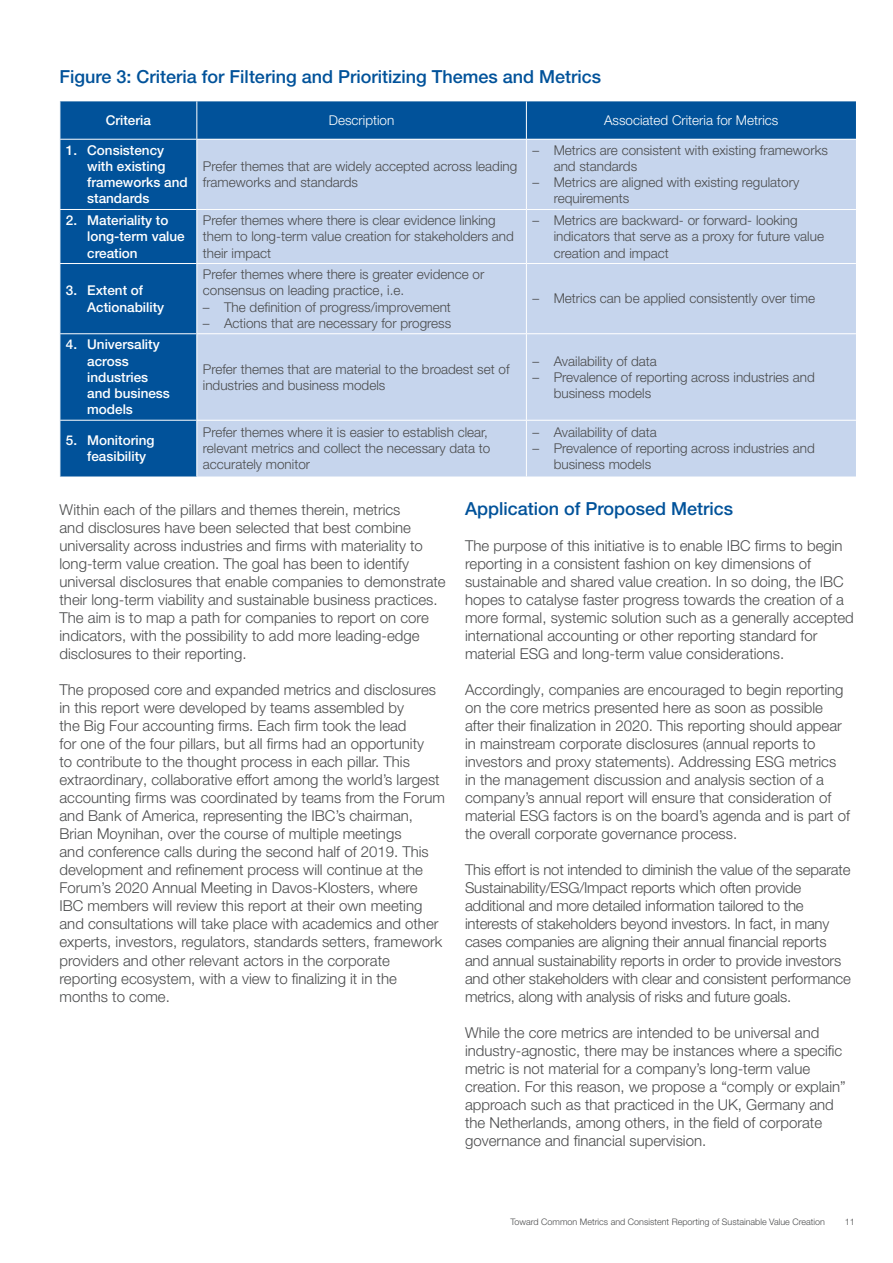
<style>
.page{position:relative;width:893px;height:1263px;background:#fff}
.page>*{position:absolute;margin:0;border:0;box-sizing:border-box;transform-origin:0 0}
.t1{font:500 18px "Helvetica Neue LT Pro";color:#01529a}
.t2{font:300 15px/18px "Helvetica Neue LT Pro";color:#4b4c4d}
.t3{font:300 13.5px/16.2px "Helvetica Neue LT Pro";color:#4b4c4d}
.t4{font:500 13.5px/16.2px "Helvetica Neue LT Pro";color:#fff}
.t5{font:300 13.5px "Helvetica Neue LT Pro";color:#fff}
.t6{font:300 9px "Helvetica Neue LT Pro";color:#4b4c4d}
</style>
<div class="page">
<div style="left:61px;top:101px;width:795px;height:375px;background:#01529a"></div>
<div style="left:197px;top:140px;width:659px;height:336px;background:#c6d5ed"></div>
<div style="left:197px;top:334px;width:659px;height:86px;background:#c6d5ed"></div>
<hr style="left:60px;top:139px;width:137px;height:1px;background:#fff">
<hr style="left:60px;top:209px;width:137px;height:1px;background:#fff">
<hr style="left:60px;top:263px;width:137px;height:1px;background:#fff">
<hr style="left:60px;top:333px;width:137px;height:1px;background:#fff">
<hr style="left:60px;top:420px;width:137px;height:1px;background:#fff">
<hr style="left:526px;top:101px;width:1px;height:38px;background:#fff">
<hr style="left:197px;top:139px;width:329px;height:1px;background:#fff">
<hr style="left:526px;top:139px;width:330px;height:1px;background:#fff">
<hr style="left:526px;top:140px;width:1px;height:69px;background:#fff">
<hr style="left:197px;top:209px;width:329px;height:1px;background:#fff">
<hr style="left:526px;top:209px;width:330px;height:1px;background:#fff">
<hr style="left:526px;top:210px;width:1px;height:53px;background:#fff">
<hr style="left:197px;top:263px;width:329px;height:1px;background:#fff">
<hr style="left:526px;top:263px;width:330px;height:1px;background:#fff">
<hr style="left:526px;top:264px;width:1px;height:69px;background:#fff">
<hr style="left:196px;top:334px;width:1px;height:86px;background:#fff">
<hr style="left:526px;top:421px;width:1px;height:55px;background:#fff">
<hr style="left:197px;top:333px;width:329px;height:1px;background:#fff">
<hr style="left:526px;top:333px;width:330px;height:1px;background:#fff">
<hr style="left:526px;top:334px;width:1px;height:86px;background:#fff">
<hr style="left:197px;top:420px;width:329px;height:1px;background:#fff">
<hr style="left:526px;top:420px;width:330px;height:1px;background:#fff">
<hr style="left:196px;top:101px;width:1px;height:38px;background:#fff">
<hr style="left:196px;top:140px;width:1px;height:69px;background:#fff">
<hr style="left:196px;top:210px;width:1px;height:53px;background:#fff">
<hr style="left:196px;top:264px;width:1px;height:69px;background:#fff">
<hr style="left:196px;top:421px;width:1px;height:55px;background:#fff">
<p class="t1" style="left:60px;top:66px;width:543px">Figure 3: Criteria for Filtering and Prioritizing Themes and Metrics</p>
<p class="t4" style="left:106px;top:112px;width:47px">Criteria</p>
<p class="t5" style="left:329px;top:112px;width:67px">Description</p>
<p class="t5" style="left:604px;top:112px;width:176px">Associated Criteria for Metrics</p>
<p class="t4" style="left:87px;top:142px;width:102px;text-indent:-21px">1. Consistency with existing frameworks and standards</p>
<p class="t3" style="left:554px;top:142px;width:276px;text-indent:-21px">– Metrics are consistent with existing frameworks and standards</p>
<p class="t3" style="left:554px;top:174px;width:247px;text-indent:-21px">– Metrics are aligned with existing regulatory requirements</p>
<p class="t3" style="left:203px;top:158px;width:316px">Prefer themes that are widely accepted across leading frameworks and standards</p>
<p class="t4" style="left:87px;top:212px;width:99px;text-indent:-21px">2. Materiality to long-term value creation</p>
<p class="t3" style="left:203px;top:212px;width:313px">Prefer themes where there is clear evidence linking them to long-term value creation for stakeholders and their impact</p>
<p class="t3" style="left:554px;top:212px;width:272px;text-indent:-21px">– Metrics are backward- or forward- looking indicators that serve as a proxy for future value creation and impact</p>
<p class="t4" style="left:87px;top:282px;width:79px;text-indent:-21px">3. Extent of<br>Actionability</p>
<p class="t3" style="left:203px;top:266px;width:283px">Prefer themes where there is greater evidence or consensus on leading practice, i.e.</p>
<p class="t3" style="left:203px;top:298px;width:250px">– The definition of progress/improvement</p>
<p class="t3" style="left:203px;top:315px;width:250px">– Actions that are necessary for progress</p>
<p class="t3" style="left:532px;top:290px;width:284px">– Metrics can be applied consistently over time</p>
<p class="t4" style="left:87px;top:336px;width:84px;text-indent:-21px">4. Universality across industries and business models</p>
<p class="t3" style="left:203px;top:360px;width:308px">Prefer themes that are material to the broadest set of industries and business models</p>
<p class="t3" style="left:532px;top:352px;width:126px">– Availability of data</p>
<p class="t3" style="left:554px;top:369px;width:263px;text-indent:-21px">– Prevalence of reporting across industries and business models</p>
<p class="t4" style="left:87px;top:432px;width:69px;text-indent:-21px">5. Monitoring feasibility</p>
<p class="t3" style="left:203px;top:424px;width:289px">Prefer themes where it is easier to establish clear, relevant metrics and collect the necessary data to accurately monitor</p>
<p class="t3" style="left:532px;top:424px;width:126px">– Availability of data</p>
<p class="t3" style="left:554px;top:440px;width:263px;text-indent:-21px">– Prevalence of reporting across industries and business models</p>
<p class="t2" style="left:60px;top:501px;width:388px">Within each of the pillars and themes therein, metrics<br>and disclosures have been selected that best combine universality across industries and firms with materiality to long‑term value creation. The goal has been to identify universal disclosures that enable companies to demonstrate their long‑term viability and sustainable business practices.<br>The aim is to map a path for companies to report on core indicators, with the possibility to add more leading‑edge disclosures to their reporting.</p>
<p class="t2" style="left:60px;top:681px;width:387px">The proposed core and expanded metrics and disclosures in this report were developed by teams assembled by<br>the Big Four accounting firms. Each firm took the lead<br>for one of the four pillars, but all firms had an opportunity<br>to contribute to the thought process in each pillar. This extraordinary, collaborative effort among the world’s largest accounting firms was coordinated by teams from the Forum and Bank of America, representing the IBC’s chairman, Brian Moynihan, over the course of multiple meetings<br>and conference calls during the second half of 2019. This development and refinement process will continue at the Forum’s 2020 Annual Meeting in Davos‑Klosters, where IBC members will review this report at their own meeting and consultations will take place with academics and other experts, investors, regulators, standards setters, framework providers and other relevant actors in the corporate reporting ecosystem, with a view to finalizing it in the months to come.</p>
<p class="t1" style="left:465px;top:498px;width:270px">Application of Proposed Metrics</p>
<p class="t2" style="left:465px;top:537px;width:390px">The purpose of this initiative is to enable IBC firms to begin reporting in a consistent fashion on key dimensions of sustainable and shared value creation. In so doing, the IBC hopes to catalyse faster progress towards the creation of a more formal, systemic solution such as a generally accepted international accounting or other reporting standard for material ESG and long‑term value considerations.</p>
<p class="t2" style="left:465px;top:681px;width:386px">Accordingly, companies are encouraged to begin reporting on the core metrics presented here as soon as possible after their finalization in 2020. This reporting should appear in mainstream corporate disclosures (annual reports to investors and proxy statements). Addressing ESG metrics in the management discussion and analysis section of a company’s annual report will ensure that consideration of material ESG factors is on the board’s agenda and is part of the overall corporate governance process.</p>
<p class="t2" style="left:465px;top:861px;width:387px">This effort is not intended to diminish the value of the separate Sustainability/ESG/Impact reports which often provide additional and more detailed information tailored to the interests of stakeholders beyond investors. In fact, in many cases companies are aligning their annual financial reports and annual sustainability reports in order to provide investors and other stakeholders with clear and consistent performance metrics, along with analysis of risks and future goals.</p>
<p class="t2" style="left:465px;top:1023px;width:382px">While the core metrics are intended to be universal and industry‑agnostic, there may be instances where a specific metric is not material for a company’s long‑term value creation. For this reason, we propose a “comply or explain” approach such as that practiced in the UK, Germany and the Netherlands, among others, in the field of corporate governance and financial supervision.</p>
<p class="t6" style="left:510px;top:1216px;width:316px">Toward Common Metrics and Consistent Reporting of Sustainable Value Creation</p>
<p class="t6" style="left:845px;top:1216px;width:12px">11</p>
</div>
